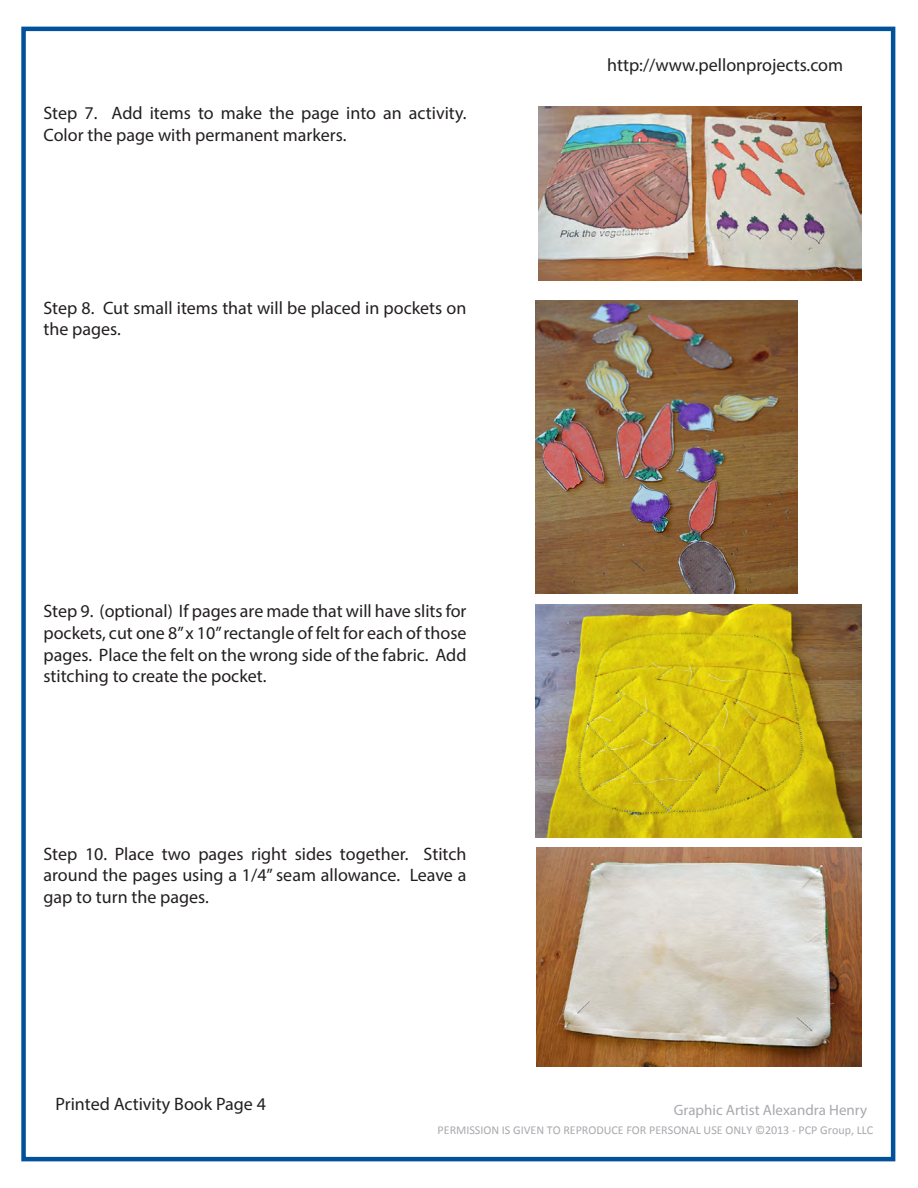
<style>
.page{position:relative;width:918px;height:1188px;background:#fff}
.page>*{position:absolute;margin:0;border:0;box-sizing:border-box;transform-origin:0 0}
.t1{font:18px/21.6px "Myriad Pro";color:#231f20}
.t2{font:15px "Myriad Pro";color:#a8a9ad}
.t3{font:12px "Calibri";color:#a8a9ad}
</style>
<div class="page">
<div style="left:21px;top:27px;width:874px;height:1134px;border:4px solid #01529b"></div>
<img style="left:538px;top:106px;width:323px;height:174px">
<img style="left:535px;top:300px;width:262px;height:294px">
<img style="left:537px;top:847px;width:324px;height:219px">
<img style="left:536px;top:605px;width:325px;height:233px">
<p class="t1" style="left:43px;top:102px;width:425px">Step 7. Add items to make the page into an activity.<br>Color the page with permanent markers.</p>
<p class="t1" style="left:43px;top:297px;width:424px">Step 8. Cut small items that will be placed in pockets on the pages.</p>
<p class="t1" style="left:43px;top:600px;width:425px;text-align:justify">Step 9. (optional) If pages are made that will have slits for pockets, cut one 8” x 10” rectangle of felt for each of those pages. Place the felt on the wrong side of the fabric. Add stitching to create the pocket.</p>
<p class="t1" style="left:44px;top:843px;width:424px;text-align:justify">Step 10. Place two pages right sides together. Stitch around the pages using a 1/4” seam allowance. Leave a gap to turn the pages.</p>
<p class="t1" style="left:607px;top:54px;width:237px">http://www.pellonprojects.com</p>
<p class="t1" style="left:55px;top:1093px;width:212px">Printed Activity Book Page 4</p>
<p class="t2" style="left:674px;top:1100px;width:195px">Graphic Artist Alexandra Henry</p>
<p class="t3" style="left:437px;top:1123px;width:437px">PERMISSION IS GIVEN TO REPRODUCE FOR PERSONAL USE ONLY ©2013 - PCP Group, LLC</p>
</div>
